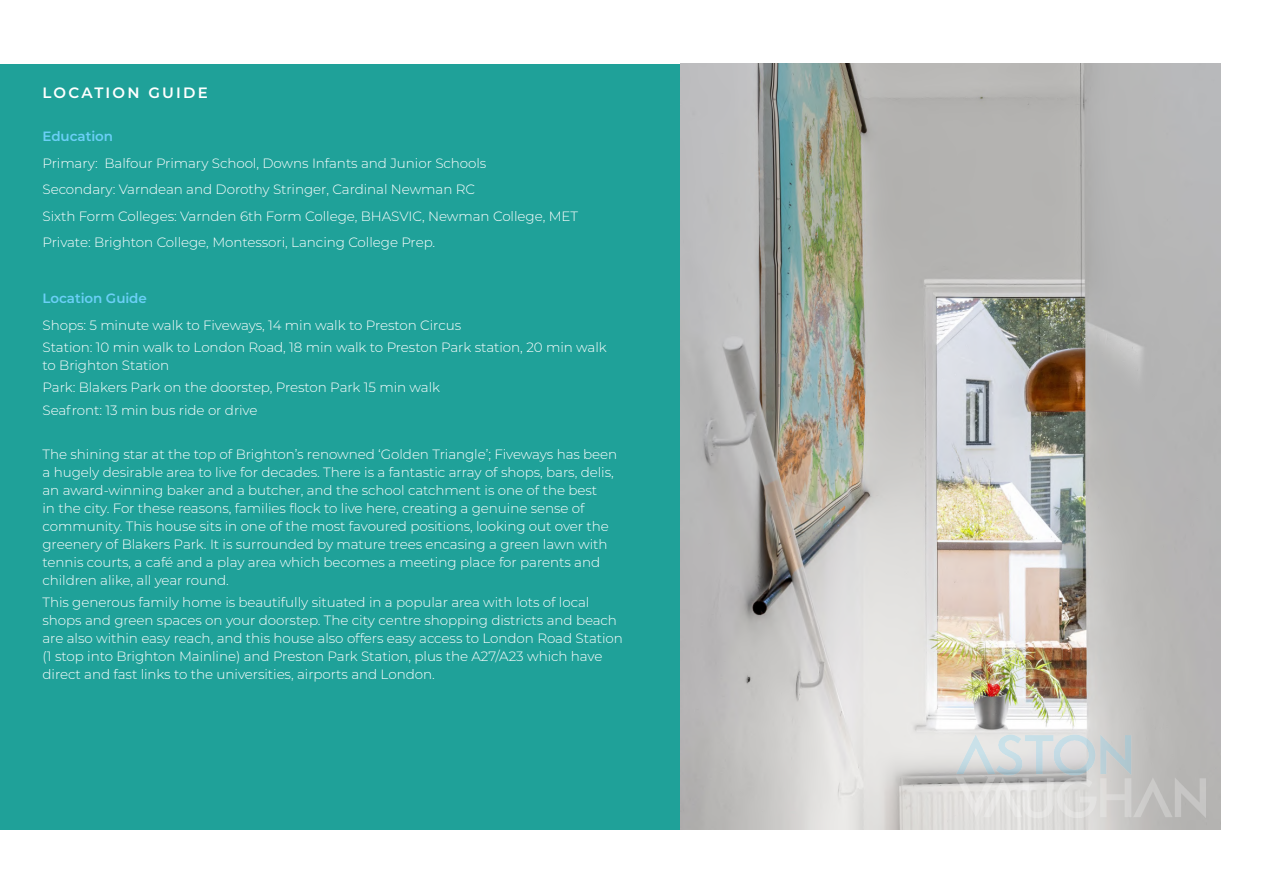
<style>
.page{position:relative;width:1263px;height:893px;background:#fff}
.page>*{position:absolute;margin:0;border:0;box-sizing:border-box;transform-origin:0 0}
.t1{font:600 15px "Montserrat";letter-spacing:.15em;color:#fff}
.AV_Paragraph_text{font:300 13.5px/18px "Montserrat";letter-spacing:-.005em;color:#fff}
.AV_Paragraph_text-2{font:600 13.5px "Montserrat";letter-spacing:-.005em;color:#6bcff6}
</style>
<div class="page">
<div style="left:0;top:64px;width:680px;height:765px;background:#1fa199"></div>
<img style="left:680px;top:64px;width:540px;height:765px">
<img style="left:957px;top:735px;width:249px;height:82px">
<p class="t1" style="left:43px;top:82px;width:167px">LOCATION GUIDE</p>
<p class="AV_Paragraph_text-2" style="left:43px;top:127px;width:72px">Education</p>
<p class="AV_Paragraph_text" style="left:43px;top:154px;width:445px">Primary: Balfour Primary School, Downs Infants and Junior Schools</p>
<p class="AV_Paragraph_text" style="left:43px;top:180px;width:434px">Secondary: Varndean and Dorothy Stringer, Cardinal Newman RC</p>
<p class="AV_Paragraph_text" style="left:43px;top:207px;width:537px">Sixth Form Colleges: Varnden 6th Form College, BHASVIC, Newman College, MET</p>
<p class="AV_Paragraph_text" style="left:43px;top:233px;width:394px">Private: Brighton College, Montessori, Lancing College Prep.</p>
<p class="AV_Paragraph_text-2" style="left:43px;top:289px;width:106px">Location Guide</p>
<p class="AV_Paragraph_text" style="left:43px;top:316px;width:420px">Shops: 5 minute walk to Fiveways, 14 min walk to Preston Circus</p>
<p class="AV_Paragraph_text" style="left:43px;top:338px;width:566px">Station: 10 min walk to London Road, 18 min walk to Preston Park station, 20 min walk to Brighton Station</p>
<p class="AV_Paragraph_text" style="left:43px;top:378px;width:399px">Park: Blakers Park on the doorstep, Preston Park 15 min walk</p>
<p class="AV_Paragraph_text" style="left:43px;top:400px;width:216px">Seafront: 13 min bus ride or drive</p>
<p class="AV_Paragraph_text" style="left:43px;top:445px;width:576px">The shining star at the top of Brighton’s renowned ‘Golden Triangle’; Fiveways has been a hugely desirable area to live for decades. There is a fantastic array of shops, bars, delis, an award-winning baker and a butcher, and the school catchment is one of the best<br>in the city. For these reasons, families flock to live here, creating a genuine sense of community. This house sits in one of the most favoured positions, looking out over the greenery of Blakers Park. It is surrounded by mature trees encasing a green lawn with tennis courts, a café and a play area which becomes a meeting place for parents and children alike, all year round.</p>
<p class="AV_Paragraph_text" style="left:43px;top:593px;width:582px">This generous family home is beautifully situated in a popular area with lots of local shops and green spaces on your doorstep. The city centre shopping districts and beach are also within easy reach, and this house also offers easy access to London Road Station (1 stop into Brighton Mainline) and Preston Park Station, plus the A27/A23 which have direct and fast links to the universities, airports and London.</p>
</div>
